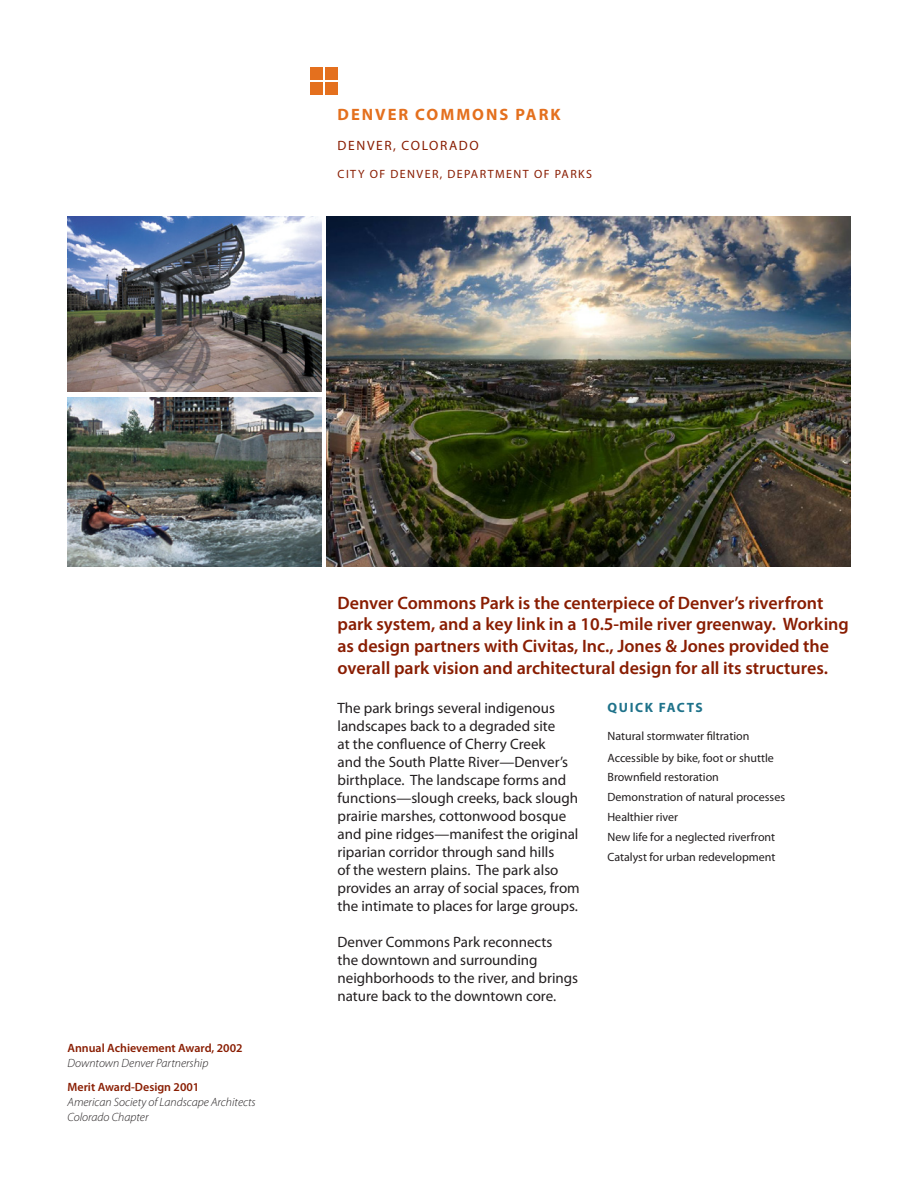
<style>
.page{position:relative;width:918px;height:1188px;background:#fff}
.page>*{position:absolute;margin:0;border:0;box-sizing:border-box;transform-origin:0 0}
.JJ_Project_1st_Line{font:600 18px/21.6px "Myriad Pro";color:#891d02}
.JJ_Project_Name{font:700 16.5px "Myriad Pro";letter-spacing:.12em;color:#e4701e}
.JJ_Project_Narrative{font:15px/18px "Myriad Pro";color:#231f20}
.JJ_Project_Place{font:13.5px "Myriad Pro";letter-spacing:.12em;color:#891d02}
.JJ_Facts_Head{font:700 13.5px "Myriad Pro";letter-spacing:.12em;color:#1e728a}
.JJ_Benefits_Facts_Te{font:12px "Myriad Pro";color:#231f20}
.JJ_Award_Grantor{font:italic 300 12px/15px "Myriad Pro";color:#231f20}
.JJ_Award_Name{font:600 12px "Myriad Pro";color:#891d02}
.JJ_Project_Client{font:12px "Myriad Pro";letter-spacing:.12em;color:#891d02}
</style>
<div class="page">
<div style="left:310px;top:68px;width:13px;height:12px;background:#e4701e"></div>
<div style="left:310px;top:82px;width:13px;height:12px;background:#e4701e"></div>
<div style="left:325px;top:68px;width:13px;height:12px;background:#e4701e"></div>
<div style="left:325px;top:82px;width:13px;height:12px;background:#e4701e"></div>
<img style="left:327px;top:216px;width:523px;height:351px">
<img style="left:68px;top:216px;width:253px;height:176px">
<img style="left:68px;top:398px;width:253px;height:169px">
<p class="JJ_Project_Name" style="left:338px;top:106px;width:224px">DENVER COMMONS PARK</p>
<p class="JJ_Project_Place" style="left:338px;top:138px;width:143px">DENVER, COLORADO</p>
<p class="JJ_Project_Client" style="left:338px;top:167px;width:256px">CITY OF DENVER, DEPARTMENT OF PARKS</p>
<p class="JJ_Award_Name" style="left:68px;top:1040px;width:177px">Annual Achievement Award, 2002</p>
<p class="JJ_Award_Grantor" style="left:68px;top:1055px;width:142px">Downtown Denver Partnership</p>
<p class="JJ_Award_Name" style="left:68px;top:1079px;width:133px">Merit Award-Design 2001</p>
<p class="JJ_Award_Grantor" style="left:68px;top:1094px;width:190px">American Society of Landscape Architects<br>Colorado Chapter</p>
<p class="JJ_Project_1st_Line" style="left:338px;top:592px;width:513px">Denver Commons Park is the centerpiece of Denver’s riverfront park system, and a key link in a 10.5-mile river greenway. Working as design partners with Civitas, Inc., Jones &amp; Jones provided the overall park vision and architectural design for all its structures.</p>
<p class="JJ_Project_Narrative" style="left:338px;top:700px;width:244px">The park brings several indigenous landscapes back to a degraded site<br>at the confluence of Cherry Creek<br>and the South Platte River—Denver’s birthplace. The landscape forms and functions—slough creeks, back slough prairie marshes, cottonwood bosque and pine ridges—manifest the original riparian corridor through sand hills<br>of the western plains. The park also provides an array of social spaces, from the intimate to places for large groups.</p>
<p class="JJ_Project_Narrative" style="left:338px;top:934px;width:242px">Denver Commons Park reconnects<br>the downtown and surrounding neighborhoods to the river, and brings nature back to the downtown core.</p>
<p class="JJ_Facts_Head" style="left:608px;top:700px;width:97px">QUICK FACTS</p>
<p class="JJ_Benefits_Facts_Te" style="left:608px;top:729px;width:143px">Natural stormwater filtration</p>
<p class="JJ_Benefits_Facts_Te" style="left:608px;top:751px;width:168px">Accessible by bike, foot or shuttle</p>
<p class="JJ_Benefits_Facts_Te" style="left:608px;top:771px;width:113px">Brownfield restoration</p>
<p class="JJ_Benefits_Facts_Te" style="left:608px;top:791px;width:179px">Demonstration of natural processes</p>
<p class="JJ_Benefits_Facts_Te" style="left:608px;top:810px;width:72px">Healthier river</p>
<p class="JJ_Benefits_Facts_Te" style="left:608px;top:830px;width:169px">New life for a neglected riverfront</p>
<p class="JJ_Benefits_Facts_Te" style="left:608px;top:850px;width:169px">Catalyst for urban redevelopment</p>
</div>
